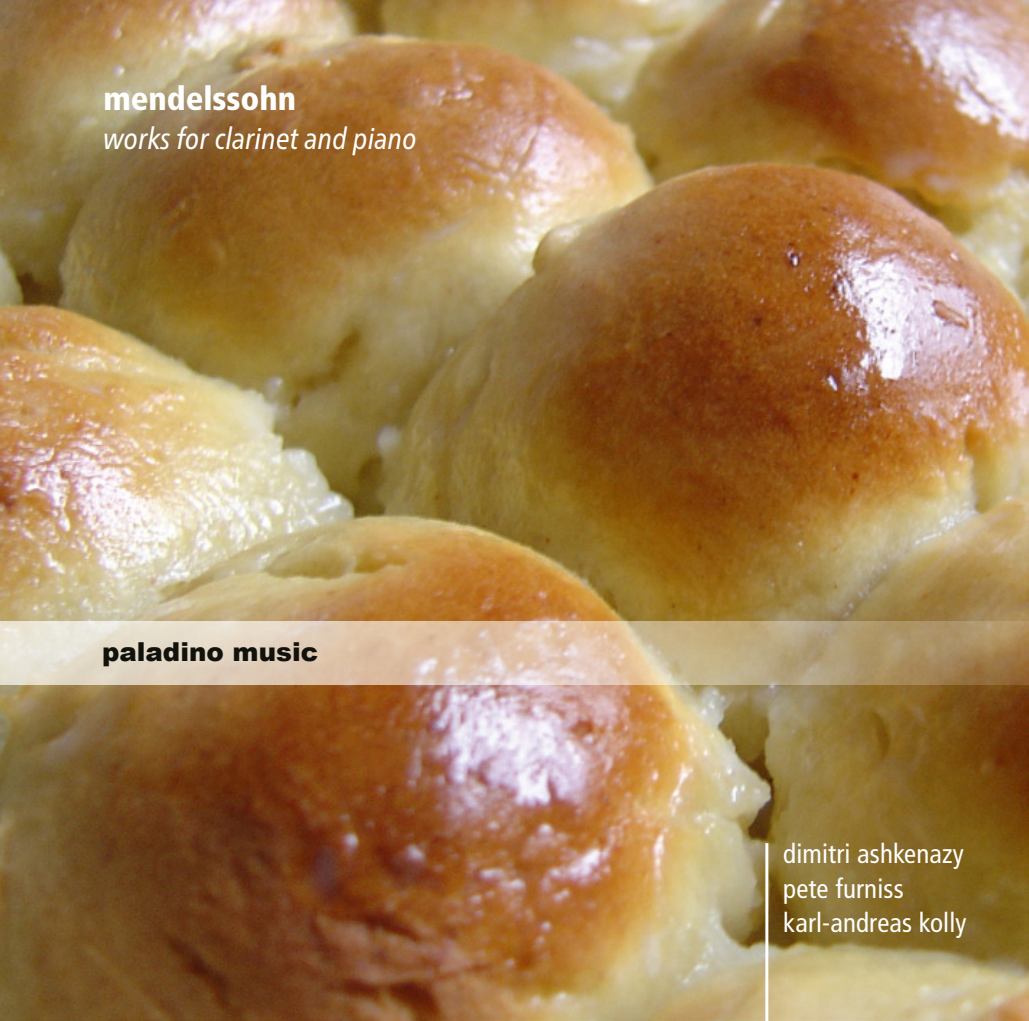
<style>
.page{position:relative;width:1029px;height:1021px;background:#fff}
.page>*{position:absolute;margin:0;border:0;box-sizing:border-box;transform-origin:0 0}
.t1{font:900 condensed 33px "Frutiger";color:#fff}
.t2{font:italic condensed 30px "Frutiger Neue LTW1 G";letter-spacing:.005em;color:#fff}
.t3{font:condensed 27px/34.2px "Frutiger";letter-spacing:.005em;color:#fff}
.t4{font:900 26.1px "Arial";color:#12120d}
</style>
<div class="page">
<img style="left:0;top:0;width:1029px;height:1020px">
<img style="left:0;top:621px;width:1029px;height:64px">
<hr style="left:765px;top:843px;width:3px;height:177px;background:#fff">
<p class="t1" style="left:104px;top:78px;width:194px">mendelssohn</p>
<p class="t2" style="left:103px;top:121px;width:315px">works for clarinet and piano</p>
<p class="t4" style="left:102px;top:633px;width:218px">paladino music</p>
<p class="t3" style="left:783px;top:837px;width:185px">dimitri ashkenazy pete furniss karl-andreas kolly</p>
</div>
